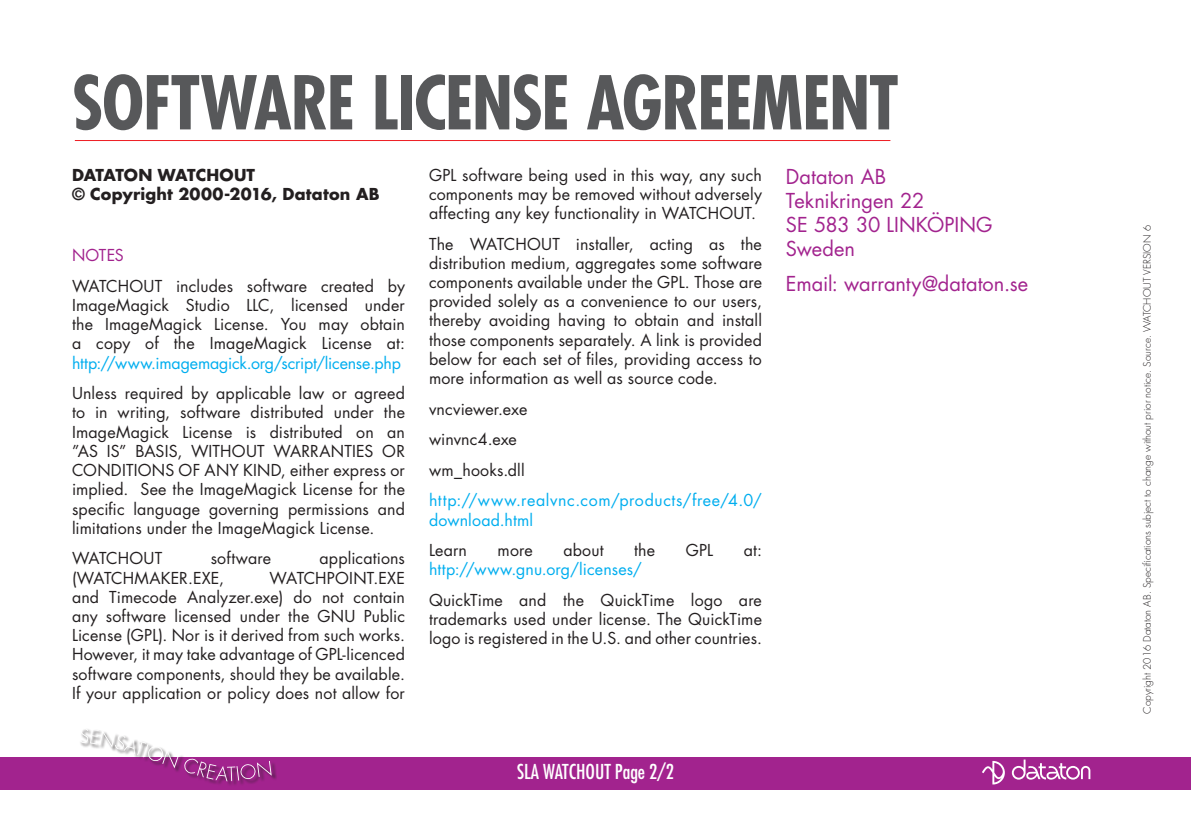
<style>
.page{position:relative;width:1191px;height:840px;background:#fff}
.page>*{position:absolute;margin:0;border:0;box-sizing:border-box;transform-origin:0 0}
.t1{font:700 condensed 72px "Futura";letter-spacing:-.02em;color:#57585a}
.t2{font:20px/24px "Futura";color:#a2238e}
.t3{font:condensed 20px "Futura";color:#fff}
.t4{font:16px/19.2px "Futura";letter-spacing:.01em;color:#231f20;text-align:justify}
.t5{font:16px/19.2px "Futura";letter-spacing:.04em;color:#00aeef}
.t6{font:16px "Futura";letter-spacing:-.01em;color:#00aeef}
.t7{font:700 16px/19.2px "Futura";letter-spacing:.01em;color:#231f20}
.t8{font:16px "Futura";letter-spacing:.01em;color:#00aeef}
.t9{font:16px "Futura";letter-spacing:-.005em;color:#a2238e}
.t10{font:300 10px "Futura";color:#231f20}
</style>
<div class="page">
<div style="left:0;top:756px;width:1191px;height:33px;background:#a2238e"></div>
<svg style="left:982px;top:760px;width:22px;height:24px"></svg>
<svg style="left:1011px;top:759px;width:79px;height:20px"></svg>
<div style="left:79px;top:727px;width:198px;height:59px;background:#231f20;opacity:.75"></div>
<svg style="left:79px;top:727px;width:193px;height:53px"></svg>
<hr style="left:75px;top:140px;width:815px;height:1px;background:#ee1d23">
<h1 class="t1" style="left:72px;top:56px;width:828px">SOFTWARE LICENSE AGREEMENT</h1>
<p class="t7" style="left:72px;top:165px;width:309px">DATATON WATCHOUT<br>© Copyright 2000-2016, Dataton AB</p>
<p class="t4" style="left:429px;top:165px;width:334px">GPL software being used in this way, any such components may be removed without adversely affecting any key functionality in WATCHOUT.</p>
<p class="t4" style="left:429px;top:234px;width:334px">The WATCHOUT installer, acting as the distribution medium, aggregates some software components available under the GPL. Those are provided solely as a convenience to our users, thereby avoiding having to obtain and install those components separately. A link is provided below for each set of files, providing access to more information as well as source code.</p>
<p class="t4" style="left:429px;top:393px;width:100px;line-height:30.6px;text-align:left">vncviewer.exe winvnc4.exe wm_hooks.dll</p>
<p class="t5" style="left:429px;top:490px;width:334px">http://www.realvnc.com/products/free/4.0/ download.html</p>
<p class="t4" style="left:429px;top:540px;width:40px">Learn</p>
<p class="t4" style="left:497px;top:540px;width:37px">more</p>
<p class="t4" style="left:563px;top:540px;width:42px">about</p>
<p class="t4" style="left:634px;top:540px;width:23px">the</p>
<p class="t4" style="left:685px;top:540px;width:29px">GPL</p>
<p class="t4" style="left:743px;top:540px;width:20px">at:</p>
<p class="t8" style="left:429px;top:558px;width:214px">http://www.gnu.org/licenses/</p>
<p class="t4" style="left:429px;top:590px;width:334px">QuickTime and the QuickTime logo are trademarks used under license. The QuickTime logo is registered in the U.S. and other countries.</p>
<p class="t2" style="left:786px;top:164px;width:208px">Dataton AB<br>Teknikringen 22<br>SE 583 30 LINKÖPING<br>Sweden</p>
<p class="t2" style="left:786px;top:271px;width:244px">Email: warranty@dataton.se</p>
<p class="t9" style="left:72px;top:244px;width:53px">NOTES</p>
<p class="t4" style="left:72px;top:276px;width:334px">WATCHOUT includes software created by ImageMagick Studio LLC, licensed under the ImageMagick License. You may obtain a copy of the ImageMagick License at:</p>
<p class="t6" style="left:72px;top:351px;width:330px">http://www.imagemagick.org/script/license.php</p>
<p class="t4" style="left:72px;top:383px;width:334px">Unless required by applicable law or agreed to in writing, software distributed under the ImageMagick License is distributed on an ”AS IS” BASIS, WITHOUT WARRANTIES OR CONDITIONS OF ANY KIND, either express or implied. See the ImageMagick License for the specific language governing permissions and limitations under the ImageMagick License.</p>
<p class="t4" style="left:72px;top:548px;width:92px">WATCHOUT</p>
<p class="t4" style="left:211px;top:548px;width:62px">software</p>
<p class="t4" style="left:319px;top:548px;width:87px">applications</p>
<p class="t4" style="left:72px;top:567px;width:153px">(WATCHMAKER.EXE,</p>
<p class="t4" style="left:72px;top:567px;width:334px;text-indent:197px">WATCHPOINT.EXE and Timecode Analyzer.exe) do not contain any software licensed under the GNU Public License (GPL). Nor is it derived from such works.<br>However, it may take advantage of GPL-licenced software components, should they be available.<br>If your application or policy does not allow for</p>
<p class="t3" style="left:517px;top:758px;width:158px">SLA WATCHOUT Page 2/2</p>
<p class="t10" style="left:1140px;top:713px;width:490px;rotate:-90deg">Copyright 2016 Dataton AB. Specifications subject to change without prior notice. Source. WATCHOUT VERSION 6</p>
</div>
